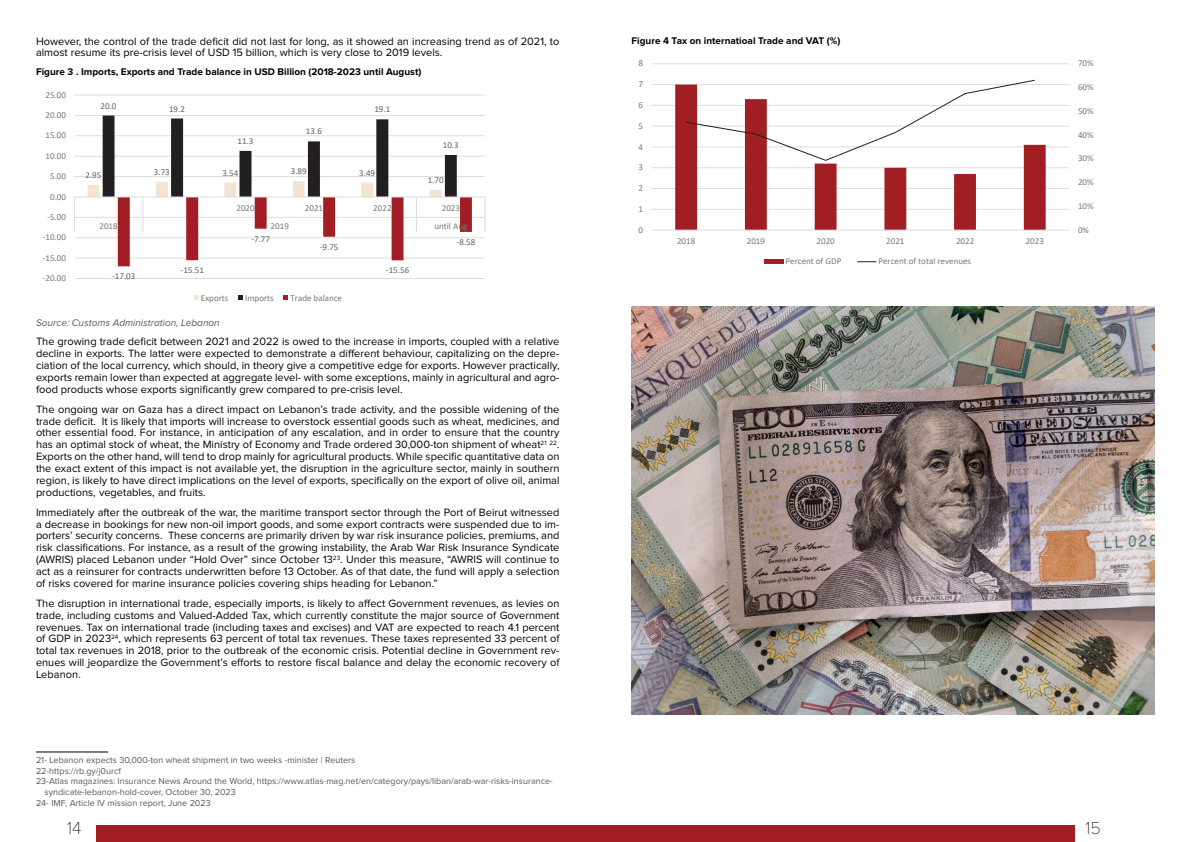
<style>
.page{position:relative;width:1191px;height:842px;background:#fff}
.page>*{position:absolute;margin:0;border:0;box-sizing:border-box;transform-origin:0 0}
.t1{font:100 18px "Proxima Nova T";color:#000}
.t2{font:11px/11.9px "Proxima Nova";color:#000;text-align:justify}
.t3{font:700 10px "Proxima Nova";color:#000}
.t4{font:italic 10px "Proxima Nova";color:#595959}
.t5{font:9px "Proxima Nova";color:#595959}
.t6{font:9px "Calibri";color:#77787b}
.t7{font:9px "Calibri";color:#636467}
</style>
<div class="page">
<div style="left:96px;top:826px;width:979px;height:16px;background:#a21d21"></div>
<img style="left:631px;top:306px;width:524px;height:408px">
<svg style="left:74px;top:94px;width:412px;height:173px"></svg>
<hr style="left:74px;top:278px;width:411px;height:1px;background:#dcddde">
<hr style="left:74px;top:258px;width:411px;height:1px;background:#dcddde">
<hr style="left:74px;top:237px;width:411px;height:1px;background:#dcddde">
<hr style="left:74px;top:217px;width:411px;height:1px;background:#dcddde">
<hr style="left:74px;top:176px;width:411px;height:1px;background:#dcddde">
<hr style="left:74px;top:156px;width:411px;height:1px;background:#dcddde">
<hr style="left:74px;top:135px;width:411px;height:1px;background:#dcddde">
<hr style="left:74px;top:115px;width:411px;height:1px;background:#dcddde">
<hr style="left:74px;top:95px;width:411px;height:1px;background:#dcddde">
<hr style="left:74px;top:197px;width:411px;height:1px;background:#dcddde">
<svg style="left:74px;top:198px;width:1px;height:34px"></svg>
<svg style="left:87px;top:115px;width:385px;height:151px"></svg>
<svg style="left:484px;top:198px;width:1px;height:34px"></svg>
<svg style="left:194px;top:295px;width:5px;height:5px"></svg>
<svg style="left:238px;top:295px;width:5px;height:5px"></svg>
<svg style="left:283px;top:295px;width:5px;height:5px"></svg>
<hr style="left:36px;top:751px;width:72px;height:1px;background:#000">
<hr style="left:651px;top:209px;width:418px;height:1px;background:#dcddde">
<hr style="left:651px;top:188px;width:418px;height:1px;background:#dcddde">
<hr style="left:651px;top:167px;width:418px;height:1px;background:#dcddde">
<hr style="left:651px;top:147px;width:418px;height:1px;background:#dcddde">
<hr style="left:651px;top:126px;width:418px;height:1px;background:#dcddde">
<hr style="left:651px;top:105px;width:418px;height:1px;background:#dcddde">
<hr style="left:651px;top:84px;width:418px;height:1px;background:#dcddde">
<hr style="left:651px;top:63px;width:418px;height:1px;background:#dcddde">
<svg style="left:675px;top:85px;width:370px;height:145px"></svg>
<hr style="left:651px;top:230px;width:418px;height:1px;background:#dcddde">
<svg style="left:685px;top:79px;width:351px;height:82px"></svg>
<div style="left:764px;top:259px;width:19px;height:5px;background:#a11e22"></div>
<svg style="left:857px;top:261px;width:19px;height:1px"></svg>
<p class="t2" style="left:36px;top:35px;width:525px">However, the control of the trade deficit did not last for long, as it showed an increasing trend as of 2021, to almost resume its pre-crisis level of USD 15 billion, which is very close to 2019 levels.</p>
<p class="t3" style="left:36px;top:66px;width:387px">Figure 3 . Imports, Exports and Trade balance in USD Billion (2018-2023 until August)</p>
<p class="t6" style="left:46px;top:88px;width:22px">25.00</p>
<p class="t6" style="left:46px;top:109px;width:22px">20.00</p>
<p class="t6" style="left:46px;top:129px;width:22px">15.00</p>
<p class="t6" style="left:46px;top:150px;width:22px">10.00</p>
<p class="t6" style="left:50px;top:170px;width:17px">5.00</p>
<p class="t6" style="left:50px;top:190px;width:17px">0.00</p>
<p class="t6" style="left:47px;top:211px;width:20px">-5.00</p>
<p class="t6" style="left:43px;top:231px;width:25px">-10.00</p>
<p class="t6" style="left:43px;top:251px;width:25px">-15.00</p>
<p class="t6" style="left:43px;top:272px;width:25px">-20.00</p>
<p class="t7" style="left:101px;top:99px;width:17px">20.0</p>
<p class="t7" style="left:85px;top:169px;width:17px">2.95</p>
<p class="t7" style="left:169px;top:102px;width:17px">19.2</p>
<p class="t7" style="left:237px;top:135px;width:17px">11.3</p>
<p class="t7" style="left:306px;top:125px;width:17px">13.6</p>
<p class="t7" style="left:374px;top:103px;width:17px">19.1</p>
<p class="t7" style="left:154px;top:166px;width:17px">3.73</p>
<p class="t7" style="left:222px;top:166px;width:17px">3.54</p>
<p class="t7" style="left:291px;top:165px;width:17px">3.89</p>
<p class="t7" style="left:359px;top:167px;width:17px">3.49</p>
<p class="t7" style="left:443px;top:139px;width:17px">10.3</p>
<p class="t7" style="left:428px;top:174px;width:17px">1.70</p>
<p class="t6" style="left:236px;top:202px;width:20px">2020</p>
<p class="t6" style="left:305px;top:202px;width:20px">2021</p>
<p class="t6" style="left:373px;top:202px;width:20px">2022</p>
<p class="t6" style="left:442px;top:202px;width:20px">2023</p>
<p class="t6" style="left:99px;top:219px;width:20px">2018</p>
<p class="t6" style="left:271px;top:219px;width:20px">2019</p>
<p class="t6" style="left:434px;top:219px;width:34px">until Aug</p>
<p class="t7" style="left:112px;top:270px;width:25px">-17.03</p>
<p class="t7" style="left:181px;top:264px;width:25px">-15.51</p>
<p class="t7" style="left:251px;top:232px;width:20px">-7.77</p>
<p class="t7" style="left:320px;top:241px;width:20px">-9.75</p>
<p class="t7" style="left:386px;top:264px;width:25px">-15.56</p>
<p class="t7" style="left:457px;top:236px;width:20px">-8.58</p>
<p class="t6" style="left:201px;top:291px;width:29px">Exports</p>
<p class="t6" style="left:245px;top:291px;width:30px">Imports</p>
<p class="t6" style="left:290px;top:291px;width:53px">Trade balance</p>
<p class="t4" style="left:36px;top:318px;width:185px">Source: Customs Administration, Lebanon</p>
<p class="t2" style="left:36px;top:336px;width:525px">The growing trade deficit between 2021 and 2022 is owed to the increase in imports, coupled with a relative decline in exports. The latter were expected to demonstrate a different behaviour, capitalizing on the depre&shy;ciation of the local currency, which should, in theory give a competitive edge for exports. However practically, exports remain lower than expected at aggregate level- with some exceptions, mainly in agricultural and agro&shy;food products whose exports significantly grew compared to pre-crisis level.</p>
<p class="t2" style="left:36px;top:403px;width:525px">The ongoing war on Gaza has a direct impact on Lebanon’s trade activity, and the possible widening of the trade deficit. It is likely that imports will increase to overstock essential goods such as wheat, medicines, and other essential food. For instance, in anticipation of any escalation, and in order to ensure that the country has an optimal stock of wheat, the Ministry of Economy and Trade ordered 30,000-ton shipment of wheat<sup>21</sup> <sup>22</sup>.<br>Exports on the other hand, will tend to drop mainly for agricultural products. While specific quantitative data on the exact extent of this impact is not available yet, the disruption in the agriculture sector, mainly in southern region, is likely to have direct implications on the level of exports, specifically on the export of olive oil, animal productions, vegetables, and fruits.</p>
<p class="t2" style="left:36px;top:506px;width:525px">Immediately after the outbreak of the war, the maritime transport sector through the Port of Beirut witnessed a decrease in bookings for new non-oil import goods, and some export contracts were suspended due to im&shy;porters’ security concerns. These concerns are primarily driven by war risk insurance policies, premiums, and risk classifications. For instance, as a result of the growing instability, the Arab War Risk Insurance Syndicate (AWRIS) placed Lebanon under “Hold Over” since October 13<sup>23</sup>. Under this measure, “AWRIS will continue to act as a reinsurer for contracts underwritten before 13 October. As of that date, the fund will apply a selection of risks covered for marine insurance policies covering ships heading for Lebanon.”</p>
<p class="t2" style="left:36px;top:597px;width:525px">The disruption in international trade, especially imports, is likely to affect Government revenues, as levies on trade, including customs and Valued-Added Tax, which currently constitute the major source of Government revenues. Tax on international trade (including taxes and excises) and VAT are expected to reach 4.1 percent of GDP in 2023<sup>24</sup>, which represents 63 percent of total tax revenues. These taxes represented 33 percent of total tax revenues in 2018, prior to the outbreak of the economic crisis. Potential decline in Government rev&shy;enues will jeopardize the Government’s efforts to restore fiscal balance and delay the economic recovery of Lebanon.</p>
<p class="t5" style="left:36px;top:755px;width:321px">21- Lebanon expects 30,000-ton wheat shipment in two weeks -minister | Reuters</p>
<p class="t5" style="left:36px;top:765px;width:87px">22-https://rb.gy/j0urcf</p>
<p class="t5" style="left:36px;top:776px;width:518px">23-Atlas magazines: Insurance News Around the World, https://www.atlas-mag.net/en/category/pays/liban/arab-war-risks-insurance-</p>
<p class="t5" style="left:45px;top:787px;width:193px">syndicate-lebanon-hold-cover, October 30, 2023</p>
<p class="t5" style="left:36px;top:798px;width:176px">24- IMF, Article IV mission report, June 2023</p>
<p class="t3" style="left:631px;top:35px;width:210px">Figure 4 Tax on internatioal Trade and VAT (%)</p>
<p class="t6" style="left:638px;top:57px;width:6px">8</p>
<p class="t6" style="left:638px;top:78px;width:6px">7</p>
<p class="t6" style="left:638px;top:99px;width:6px">6</p>
<p class="t6" style="left:638px;top:119px;width:6px">5</p>
<p class="t6" style="left:638px;top:140px;width:6px">4</p>
<p class="t6" style="left:638px;top:161px;width:6px">3</p>
<p class="t6" style="left:638px;top:182px;width:6px">2</p>
<p class="t6" style="left:638px;top:203px;width:6px">1</p>
<p class="t6" style="left:638px;top:223px;width:6px">0</p>
<p class="t6" style="left:677px;top:235px;width:20px">2018</p>
<p class="t6" style="left:747px;top:235px;width:20px">2019</p>
<p class="t6" style="left:816px;top:235px;width:20px">2020</p>
<p class="t6" style="left:886px;top:235px;width:20px">2021</p>
<p class="t6" style="left:956px;top:235px;width:20px">2022</p>
<p class="t6" style="left:1025px;top:235px;width:20px">2023</p>
<p class="t6" style="left:785px;top:255px;width:57px">Percent of GDP</p>
<p class="t6" style="left:878px;top:255px;width:94px">Percent of total revenues</p>
<p class="t6" style="left:1078px;top:57px;width:17px">70%</p>
<p class="t6" style="left:1078px;top:81px;width:17px">60%</p>
<p class="t6" style="left:1078px;top:105px;width:17px">50%</p>
<p class="t6" style="left:1078px;top:128px;width:17px">40%</p>
<p class="t6" style="left:1078px;top:152px;width:17px">30%</p>
<p class="t6" style="left:1078px;top:176px;width:17px">20%</p>
<p class="t6" style="left:1078px;top:200px;width:17px">10%</p>
<p class="t6" style="left:1078px;top:223px;width:12px">0%</p>
<h1 class="t1" style="left:67px;top:814px;width:16px">14</h1>
<h1 class="t1" style="left:1085px;top:814px;width:17px">15</h1>
</div>
